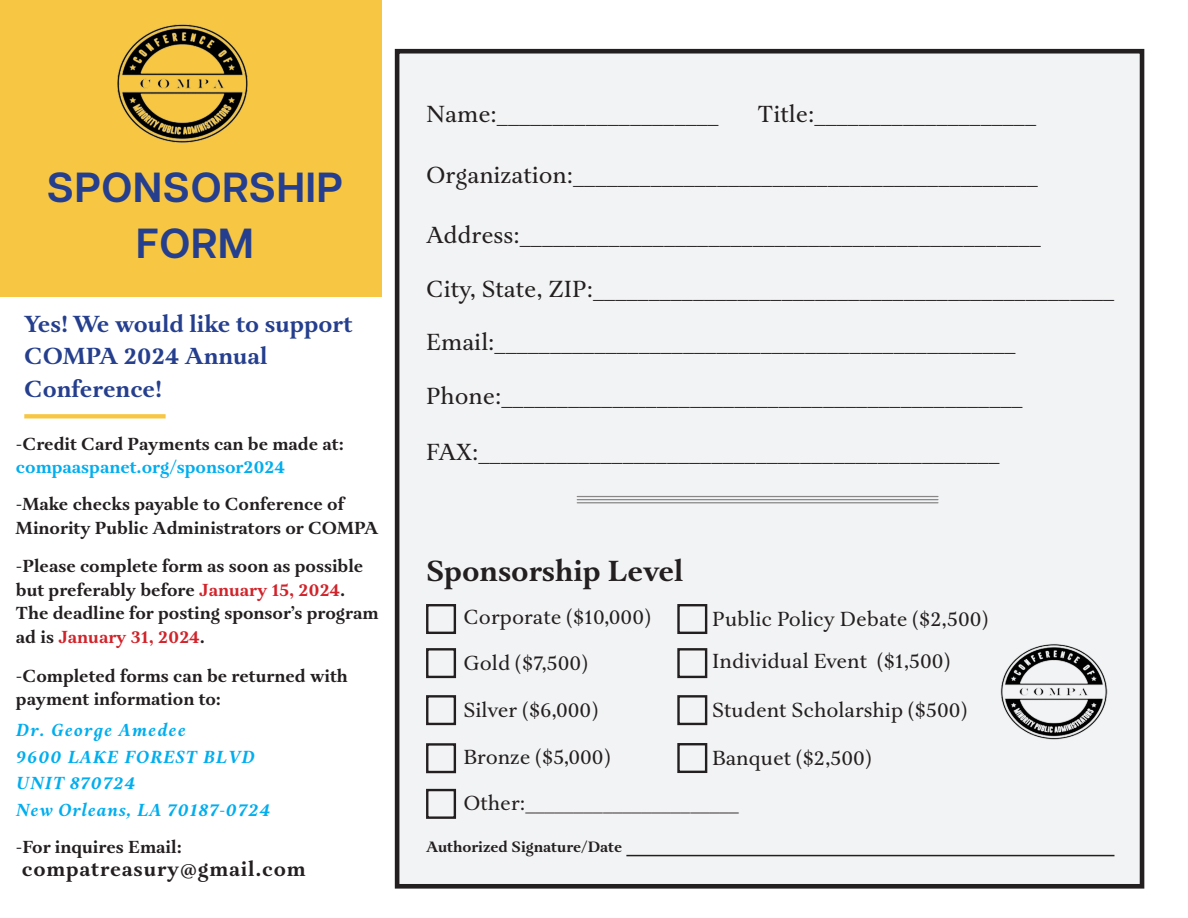
<style>
.page{position:relative;width:1188px;height:918px;background:#fff}
.page>*{position:absolute;margin:0;border:0;box-sizing:border-box;transform-origin:0 0}
.t1{font:600 42px "Articulat CF";letter-spacing:.02em;color:#253f8e}
.t2{font:700 30px "Aria Text G2";color:#231f20}
.t3{font:24px "Aria Text G2";color:#231f20}
.t4{font:700 24px/32.4px "Aria Text G2";color:#253f8e}
.t5{font:21px "Aria Text G2";color:#231f20}
.t6{font:700 21px "Aria Text G2";letter-spacing:.04em;color:#231f20}
.t7{font:700 18px/23.4px "Aria Text G2";color:#231f20}
.t8{font:italic 700 18px/26.4px "Aria Text G2";letter-spacing:.04em;color:#00aeef}
.t9{font:700 18px "Aria Text G2";color:#00aeef}
.t10{font:700 15.45px "Aria Text G2";color:#231f20}
.s1{color:#d1232a}
</style>
<div class="page">
<div style="left:397px;top:51px;width:745px;height:835px;background:#f2f3f4"></div>
<div style="left:395px;top:49px;width:749px;height:840px;border:5px solid #231f20"></div>
<hr style="left:577px;top:496px;width:361px;height:1px;background:#231f20">
<hr style="left:577px;top:499px;width:361px;height:1px;background:#231f20">
<hr style="left:577px;top:502px;width:361px;height:1px;background:#231f20">
<div style="left:426px;top:604px;width:30px;height:30px;border:2px solid #231f20"></div>
<div style="left:677px;top:604px;width:30px;height:30px;border:2px solid #231f20"></div>
<div style="left:426px;top:648px;width:30px;height:30px;border:2px solid #231f20"></div>
<div style="left:677px;top:648px;width:30px;height:30px;border:2px solid #231f20"></div>
<div style="left:426px;top:695px;width:30px;height:30px;border:2px solid #231f20"></div>
<div style="left:677px;top:695px;width:30px;height:30px;border:2px solid #231f20"></div>
<div style="left:677px;top:743px;width:30px;height:30px;border:2px solid #231f20"></div>
<div style="left:426px;top:743px;width:30px;height:30px;border:2px solid #231f20"></div>
<div style="left:426px;top:789px;width:30px;height:30px;border:2px solid #231f20"></div>
<hr style="left:626px;top:855px;width:488px;height:1px;background:#231f20">
<div style="left:0;top:0;width:382px;height:296px;background:#f7c744"></div>
<img style="left:117px;top:24px;width:131px;height:119px">
<img style="left:1001px;top:644px;width:106px;height:96px">
<svg style="left:24px;top:414px;width:142px;height:4px"></svg>
<p class="t1" style="left:47px;top:156px;width:298px">SPONSORSHIP</p>
<p class="t1" style="left:136px;top:212px;width:119px">FORM</p>
<p class="t4" style="left:24px;top:309px;width:330px">Yes! We would like to support<br>COMPA 2024 Annual<br>Conference!</p>
<p class="t7" style="left:16px;top:433px;width:329px">-Credit Card Payments can be made at:</p>
<p class="t9" style="left:16px;top:456px;width:271px">compaaspanet.org/sponsor2024</p>
<p class="t7" style="left:16px;top:494px;width:364px">-Make checks payable to Conference of<br>Minority Public Administrators or COMPA</p>
<p class="t7" style="left:16px;top:556px;width:364px">-Please complete form as soon as possible but preferably before <span class="s1">January 15, 2024</span>.<br>The deadline for posting sponsor’s program ad is <span class="s1">January 31, 2024</span>.</p>
<p class="t7" style="left:16px;top:665px;width:333px">-Completed forms can be returned with payment information to:</p>
<p class="t8" style="left:16px;top:718px;width:256px">Dr. George Amedee<br>9600 LAKE FOREST BLVD<br>UNIT 870724<br>New Orleans, LA 70187-0724</p>
<p class="t7" style="left:16px;top:836px;width:167px">-For inquires Email:</p>
<p class="t6" style="left:22px;top:857px;width:285px">compatreasury@gmail.com</p>
<p class="t3" style="left:426px;top:99px;width:294px">Name:____________________</p>
<p class="t3" style="left:758px;top:99px;width:280px">Title:____________________</p>
<p class="t3" style="left:426px;top:161px;width:613px">Organization:__________________________________________</p>
<p class="t3" style="left:426px;top:221px;width:616px">Address:_______________________________________________</p>
<p class="t3" style="left:426px;top:275px;width:690px">City, State, ZIP:_______________________________________________</p>
<p class="t3" style="left:426px;top:328px;width:591px">Email:_______________________________________________</p>
<p class="t3" style="left:426px;top:382px;width:598px">Phone:_______________________________________________</p>
<p class="t3" style="left:426px;top:437px;width:575px">FAX:_______________________________________________</p>
<p class="t2" style="left:426px;top:553px;width:259px">Sponsorship Level</p>
<p class="t5" style="left:464px;top:605px;width:189px">Corporate ($10,000)</p>
<p class="t5" style="left:712px;top:606px;width:277px">Public Policy Debate ($2,500)</p>
<p class="t5" style="left:464px;top:650px;width:126px">Gold ($7,500)</p>
<p class="t5" style="left:712px;top:649px;width:240px">Individual Event ($1,500)</p>
<p class="t5" style="left:464px;top:697px;width:136px">Silver ($6,000)</p>
<p class="t5" style="left:712px;top:697px;width:256px">Student Scholarship ($500)</p>
<p class="t5" style="left:464px;top:745px;width:148px">Bronze ($5,000)</p>
<p class="t5" style="left:712px;top:745px;width:161px">Banquet ($2,500)</p>
<p class="t5" style="left:464px;top:790px;width:277px">Other:______________________</p>
<p class="t10" style="left:426px;top:838px;width:198px">Authorized Signature/Date</p>
</div>
